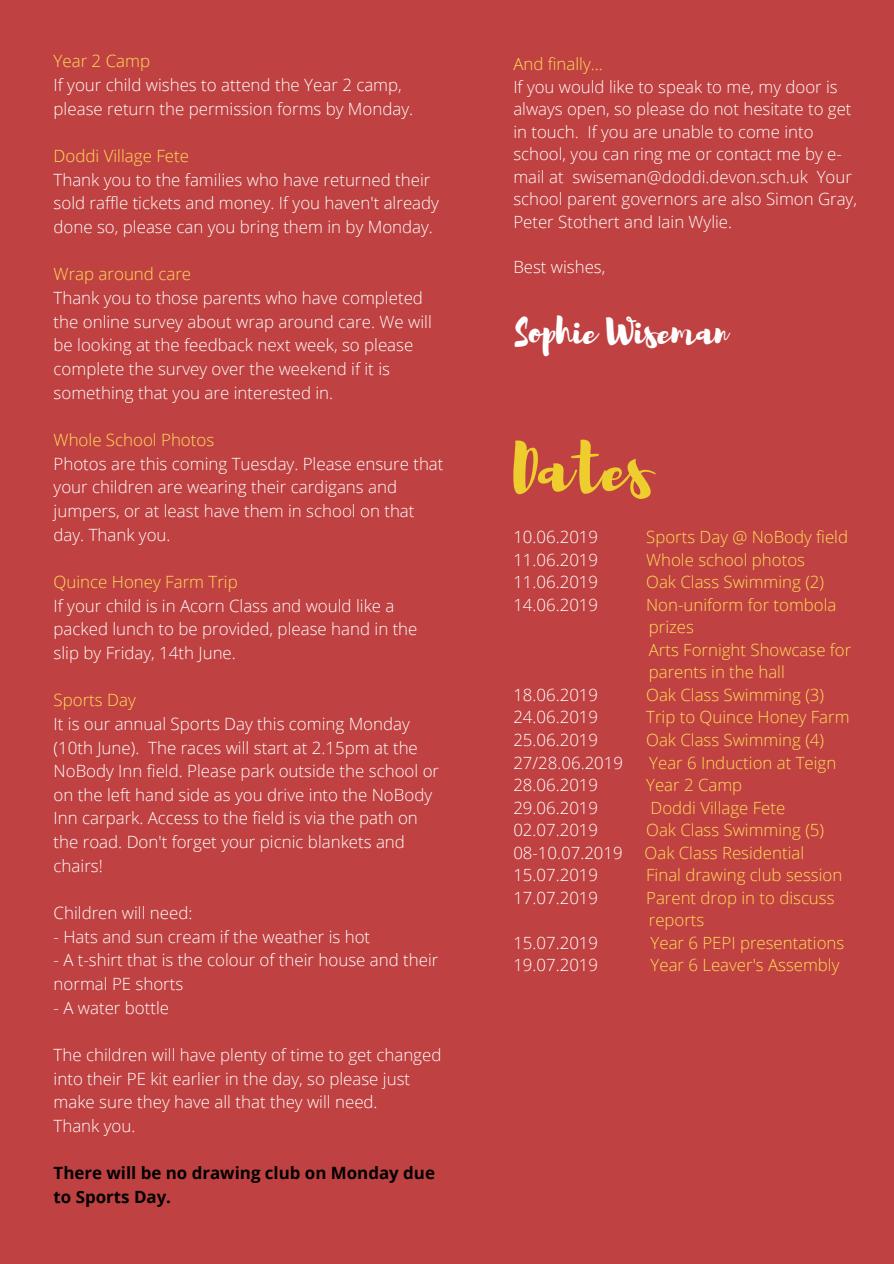
<style>
.page{position:relative;width:894px;height:1264px;background:#fff}
.page>*{position:absolute;margin:0;border:0;box-sizing:border-box;transform-origin:0 0}
.t1{font:65.55px "Brusher";color:#eecd2e}
.t2{font:36px "Brusher";color:#fff}
.t3{font:300 16.95px/23.7px "Open Sans";color:#fff}
.t4{font:300 16.95px "Open Sans";color:#ffde59}
.t5{font:700 16.95px/23.7px "Open Sans";color:#000}
.t6{font:300 16.8px/22.5px "Open Sans";color:#fff}
.t7{font:300 16.8px/22.5px "Open Sans";color:#ffde59}
</style>
<div class="page">
<div style="left:0;top:0;width:893px;height:1263px;background:#c04141"></div>
<p class="t4" style="left:54px;top:49px;width:98px">Year 2 Camp</p>
<p class="t3" style="left:54px;top:73px;width:361px">If your child wishes to attend the Year 2 camp, please return the permission forms by Monday.</p>
<p class="t4" style="left:54px;top:144px;width:137px">Doddi Village Fete</p>
<p class="t3" style="left:54px;top:167px;width:387px">Thank you to the families who have returned their sold raffle tickets and money. If you haven't already done so, please can you bring them in by Monday.</p>
<p class="t4" style="left:54px;top:262px;width:139px">Wrap around care</p>
<p class="t3" style="left:54px;top:285px;width:379px">Thank you to those parents who have completed the online survey about wrap around care. We will be looking at the feedback next week, so please complete the survey over the weekend if it is something that you are interested in.</p>
<p class="t4" style="left:54px;top:428px;width:162px">Whole School Photos</p>
<p class="t3" style="left:54px;top:451px;width:391px">Photos are this coming Tuesday. Please ensure that your children are wearing their cardigans and jumpers, or at least have them in school on that day. Thank you.</p>
<p class="t4" style="left:54px;top:570px;width:186px">Quince Honey Farm Trip</p>
<p class="t3" style="left:54px;top:593px;width:365px">If your child is in Acorn Class and would like a packed lunch to be provided, please hand in the slip by Friday, 14th June.</p>
<p class="t4" style="left:54px;top:688px;width:84px">Sports Day</p>
<p class="t3" style="left:54px;top:711px;width:387px">It is our annual Sports Day this coming Monday (10th June). The races will start at 2.15pm at the NoBody Inn field. Please park outside the school or on the left hand side as you drive into the NoBody Inn carpark. Access to the field is via the path on the road. Don't forget your picnic blankets and chairs!</p>
<p class="t3" style="left:54px;top:900px;width:140px">Children will need:</p>
<p class="t3" style="left:54px;top:924px;width:318px">- Hats and sun cream if the weather is hot</p>
<p class="t3" style="left:54px;top:948px;width:386px">- A t-shirt that is the colour of their house and their normal PE shorts</p>
<p class="t3" style="left:54px;top:995px;width:117px">- A water bottle</p>
<p class="t3" style="left:54px;top:1042px;width:389px">The children will have plenty of time to get changed into their PE kit earlier in the day, so please just make sure they have all that they will need.<br>Thank you.</p>
<p class="t5" style="left:54px;top:1160px;width:383px">There will be no drawing club on Monday due to Sports Day.</p>
<p class="t7" style="left:513px;top:52px;width:91px">And finally...</p>
<p class="t6" style="left:513px;top:75px;width:345px">If you would like to speak to me, my door is always open, so please do not hesitate to get in touch. If you are unable to come into school, you can ring me or contact me by e&shy;mail at swiseman@doddi.devon.sch.uk Your school parent governors are also Simon Gray, Peter Stothert and Iain Wylie.</p>
<p class="t6" style="left:513px;top:255px;width:93px">Best wishes,</p>
<h2 class="t2" style="left:514px;top:307px;width:213px">Sophie Wiseman</h2>
<h1 class="t1" style="left:513px;top:425px;width:139px">Dates</h1>
<p class="t6" style="left:513px;top:525px;width:86px">10.06.2019</p>
<p class="t7" style="left:646px;top:525px;width:203px">Sports Day @ NoBody field</p>
<p class="t6" style="left:513px;top:548px;width:86px">11.06.2019</p>
<p class="t7" style="left:646px;top:548px;width:160px">Whole school photos</p>
<p class="t6" style="left:513px;top:570px;width:86px">11.06.2019</p>
<p class="t7" style="left:646px;top:570px;width:179px">Oak Class Swimming (2)</p>
<p class="t6" style="left:513px;top:593px;width:86px">14.06.2019</p>
<p class="t7" style="left:646px;top:593px;width:207px">Non-uniform for tombola prizes<br>Arts Fornight Showcase for parents in the hall</p>
<p class="t6" style="left:513px;top:683px;width:86px">18.06.2019</p>
<p class="t7" style="left:646px;top:683px;width:179px">Oak Class Swimming (3)</p>
<p class="t6" style="left:513px;top:705px;width:86px">24.06.2019</p>
<p class="t7" style="left:646px;top:705px;width:205px">Trip to Quince Honey Farm</p>
<p class="t6" style="left:513px;top:728px;width:86px">25.06.2019</p>
<p class="t7" style="left:646px;top:728px;width:179px">Oak Class Swimming (4)</p>
<p class="t6" style="left:513px;top:750px;width:111px">27/28.06.2019</p>
<p class="t7" style="left:649px;top:750px;width:188px">Year 6 Induction at Teign</p>
<p class="t6" style="left:513px;top:773px;width:86px">28.06.2019</p>
<p class="t7" style="left:646px;top:773px;width:98px">Year 2 Camp</p>
<p class="t6" style="left:513px;top:795px;width:86px">29.06.2019</p>
<p class="t7" style="left:650px;top:795px;width:136px">Doddi Village Fete</p>
<p class="t6" style="left:513px;top:818px;width:86px">02.07.2019</p>
<p class="t7" style="left:646px;top:818px;width:179px">Oak Class Swimming (5)</p>
<p class="t6" style="left:513px;top:840px;width:111px">08-10.07.2019</p>
<p class="t7" style="left:644px;top:840px;width:161px">Oak Class Residential</p>
<p class="t6" style="left:513px;top:863px;width:86px">15.07.2019</p>
<p class="t7" style="left:646px;top:863px;width:197px">Final drawing club session</p>
<p class="t6" style="left:513px;top:886px;width:86px">17.07.2019</p>
<p class="t7" style="left:646px;top:886px;width:190px">Parent drop in to discuss reports</p>
<p class="t6" style="left:513px;top:931px;width:86px">15.07.2019</p>
<p class="t7" style="left:650px;top:931px;width:195px">Year 6 PEPI presentations</p>
<p class="t6" style="left:513px;top:953px;width:86px">19.07.2019</p>
<p class="t7" style="left:650px;top:953px;width:190px">Year 6 Leaver's Assembly</p>
</div>
